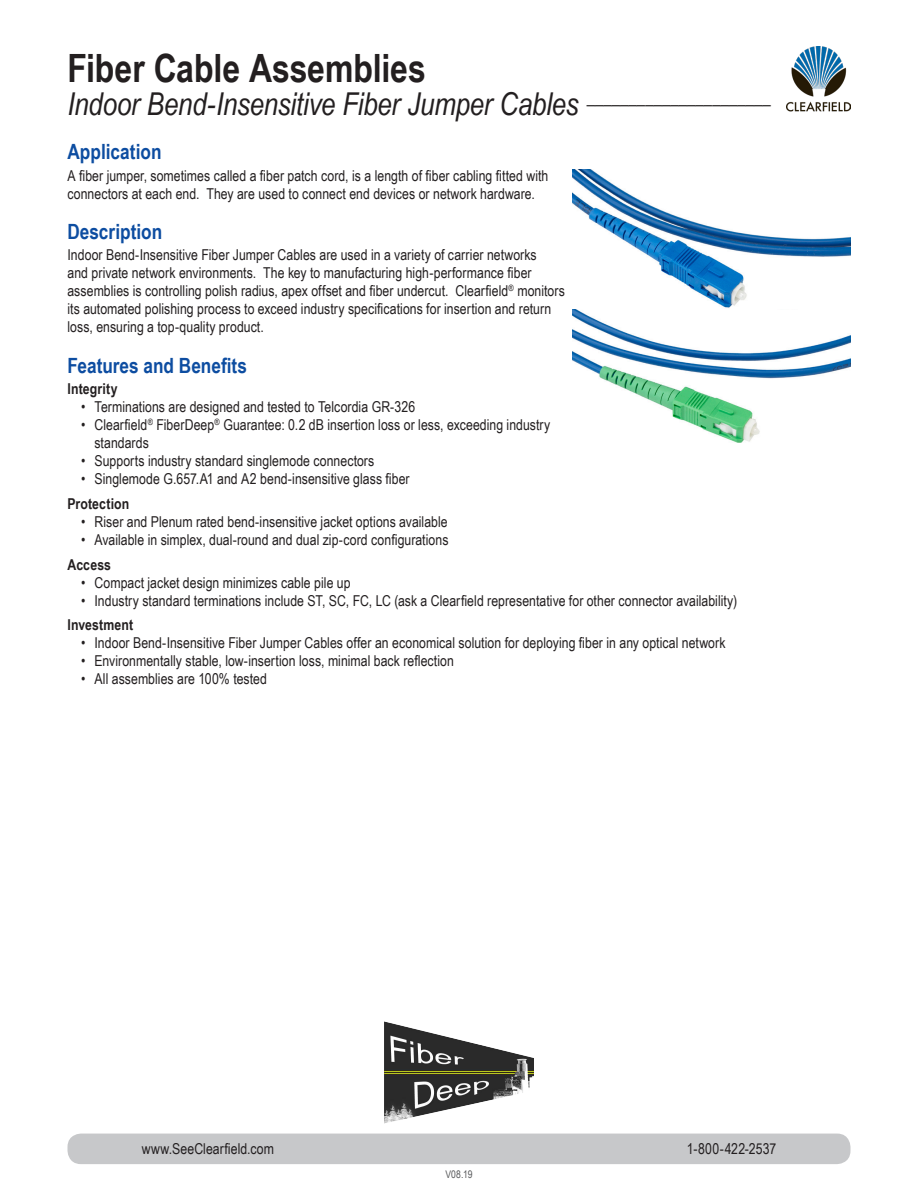
<style>
.page{position:relative;width:918px;height:1188px;background:#fff}
.page>*{position:absolute;margin:0;border:0;box-sizing:border-box;transform-origin:0 0}
.Right_Page_Product_H{font:700 39px "Arial Narrow";letter-spacing:-.005em;color:#231f20}
.Right_Page_Product_N{font:italic 31.5px "Arial Narrow";letter-spacing:-.005em;color:#231f20}
.Headers{font:700 21px "Arial Narrow";color:#0d4da1}
.t1{font:15px/18px "Arial Narrow";letter-spacing:.005em;color:#231f20}
.Features_and_Benefit{font:700 15px "Arial Narrow";letter-spacing:.01em;color:#231f20}
.t2{font:10.5px "Arial Narrow";color:#57585a}
</style>
<div class="page">
<img style="left:787px;top:46px;width:63px;height:66px">
<div style="left:68px;top:1134px;width:782px;height:30px;background:#c7c8ca;border-radius:13px"></div>
<img style="left:573px;top:170px;width:277px;height:273px">
<img style="left:384px;top:1021px;width:150px;height:103px">
<p class="Right_Page_Product_H" style="left:68px;top:39px;width:360px">Fiber Cable Assemblies</p>
<p class="Right_Page_Product_N" style="left:68px;top:82px;width:705px">Indoor Bend-Insensitive Fiber Jumper Cables <sup>______________________</sup></p>
<p class="Headers" style="left:68px;top:136px;width:96px">Application</p>
<p class="t1" style="left:68px;top:166px;width:482px">A fiber jumper, sometimes called a fiber patch cord, is a length of fiber cabling fitted with connectors at each end. They are used to connect end devices or network hardware.</p>
<p class="Headers" style="left:68px;top:216px;width:96px">Description</p>
<p class="t1" style="left:68px;top:246px;width:499px">Indoor Bend-Insensitive Fiber Jumper Cables are used in a variety of carrier networks<br>and private network environments. The key to manufacturing high-performance fiber assemblies is controlling polish radius, apex offset and fiber undercut. Clearfield<sup>®</sup> monitors its automated polishing process to exceed industry specifications for insertion and return loss, ensuring a top-quality product.</p>
<p class="Headers" style="left:68px;top:350px;width:181px">Features and Benefits</p>
<p class="Features_and_Benefit" style="left:68px;top:378px;width:52px">Integrity</p>
<p class="t1" style="left:81px;top:397px;width:336px">• Terminations are designed and tested to Telcordia GR-326</p>
<p class="t1" style="left:94px;top:415px;width:457px;text-indent:-14px">• Clearfield<sup>®</sup> FiberDeep<sup>®</sup> Guarantee: 0.2 dB insertion loss or less, exceeding industry standards</p>
<p class="t1" style="left:81px;top:451px;width:295px">• Supports industry standard singlemode connectors</p>
<p class="t1" style="left:81px;top:469px;width:330px">• Singlemode G.657.A1 and A2 bend-insensitive glass fiber</p>
<p class="Features_and_Benefit" style="left:68px;top:492px;width:63px">Protection</p>
<p class="t1" style="left:81px;top:512px;width:368px">• Riser and Plenum rated bend-insensitive jacket options available</p>
<p class="t1" style="left:81px;top:530px;width:369px">• Available in simplex, dual-round and dual zip-cord configurations</p>
<p class="Features_and_Benefit" style="left:68px;top:553px;width:45px">Access</p>
<p class="t1" style="left:81px;top:573px;width:271px">• Compact jacket design minimizes cable pile up</p>
<p class="t1" style="left:81px;top:591px;width:658px">• Industry standard terminations include ST, SC, FC, LC (ask a Clearfield representative for other connector availability)</p>
<p class="Features_and_Benefit" style="left:68px;top:614px;width:67px">Investment</p>
<p class="t1" style="left:81px;top:634px;width:646px">• Indoor Bend-Insensitive Fiber Jumper Cables offer an economical solution for deploying fiber in any optical network</p>
<p class="t1" style="left:81px;top:652px;width:374px">• Environmentally stable, low-insertion loss, minimal back reflection</p>
<p class="t1" style="left:81px;top:670px;width:187px">• All assemblies are 100% tested</p>
<p class="t1" style="left:142px;top:1139px;width:134px">www.SeeClearfield.com</p>
<p class="t1" style="left:687px;top:1139px;width:91px">1-800-422-2537</p>
<p class="t2" style="left:445px;top:1167px;width:29px">V08.19</p>
</div>
